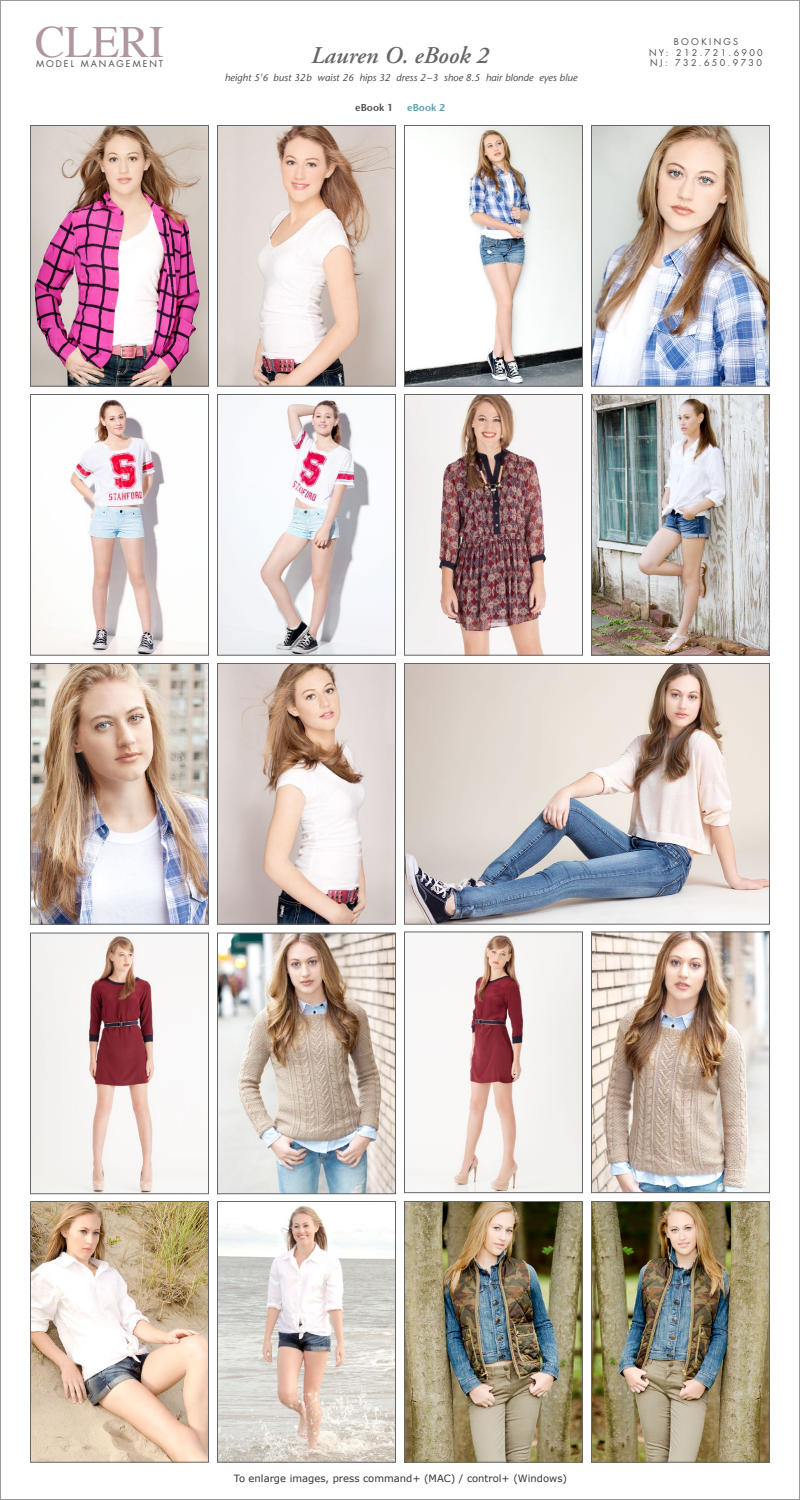
<style>
.page{position:relative;width:800px;height:1500px;background:#fff}
.page>*{position:absolute;margin:0;border:0;box-sizing:border-box;transform-origin:0 0}
.t1{font:44.7px "Times";color:#b096a1}
.t2{font:italic 600 24px "Adobe Garamond";color:#666}
.t3{font:italic 10px "Stone Sans";color:#4d4d4d}
.t4{font:10px "Verdana";color:#333}
.t5{font:600 10px "Stone Sans";color:#4d4d4d}
.t6{font:600 10px "Stone Sans";color:#579eae}
.t7{font:9px "Futura";letter-spacing:.26em;color:#4d4d4d}
.t8{font:9px "Futura";letter-spacing:.215em;color:#4d4d4d}
</style>
<div class="page">
<img style="left:32px;top:127px;width:175px;height:258px">
<div style="left:30px;top:125px;width:179px;height:262px;border:1px solid #666"></div>
<img style="left:406px;top:127px;width:175px;height:258px">
<div style="left:404px;top:125px;width:179px;height:262px;border:1px solid #666"></div>
<img style="left:593px;top:127px;width:175px;height:258px">
<div style="left:591px;top:125px;width:179px;height:262px;border:1px solid #666"></div>
<img style="left:219px;top:127px;width:175px;height:258px">
<div style="left:217px;top:125px;width:179px;height:262px;border:1px solid #666"></div>
<img style="left:32px;top:399px;width:175px;height:255px">
<div style="left:30px;top:394px;width:179px;height:262px;border:1px solid #666"></div>
<img style="left:219px;top:396px;width:175px;height:258px">
<div style="left:217px;top:394px;width:179px;height:262px;border:1px solid #666"></div>
<img style="left:406px;top:396px;width:175px;height:258px">
<div style="left:404px;top:394px;width:179px;height:262px;border:1px solid #666"></div>
<img style="left:593px;top:396px;width:175px;height:258px">
<div style="left:591px;top:394px;width:179px;height:262px;border:1px solid #666"></div>
<img style="left:32px;top:665px;width:175px;height:258px">
<div style="left:30px;top:663px;width:179px;height:262px;border:1px solid #666"></div>
<img style="left:219px;top:665px;width:175px;height:258px">
<div style="left:217px;top:663px;width:179px;height:262px;border:1px solid #666"></div>
<img style="left:406px;top:665px;width:362px;height:258px">
<div style="left:404px;top:663px;width:366px;height:262px;border:1px solid #666"></div>
<img style="left:32px;top:935px;width:175px;height:257px">
<div style="left:30px;top:933px;width:179px;height:261px;border:1px solid #666"></div>
<img style="left:219px;top:935px;width:175px;height:257px">
<div style="left:217px;top:933px;width:179px;height:261px;border:1px solid #666"></div>
<img style="left:406px;top:933px;width:175px;height:258px">
<div style="left:404px;top:931px;width:179px;height:262px;border:1px solid #666"></div>
<img style="left:593px;top:933px;width:175px;height:258px">
<div style="left:591px;top:931px;width:179px;height:262px;border:1px solid #666"></div>
<img style="left:32px;top:1203px;width:175px;height:258px">
<div style="left:30px;top:1201px;width:179px;height:262px;border:1px solid #666"></div>
<img style="left:219px;top:1205px;width:175px;height:256px">
<div style="left:217px;top:1201px;width:179px;height:262px;border:1px solid #666"></div>
<img style="left:406px;top:1203px;width:175px;height:258px">
<div style="left:404px;top:1201px;width:179px;height:262px;border:1px solid #666"></div>
<img style="left:593px;top:1203px;width:175px;height:258px">
<div style="left:591px;top:1201px;width:179px;height:262px;border:1px solid #666"></div>
<p class="t1" style="left:35px;top:0;width:131px">CLERI</p>
<p class="t8" style="left:36px;top:58px;width:128px">MODEL MANAGEMENT</p>
<p class="t2" style="left:311px;top:42px;width:179px">Lauren O. eBook 2</p>
<p class="t3" style="left:225px;top:72px;width:354px">height 5'6 bust 32b waist 26 hips 32 dress 2~3 shoe 8.5 hair blonde eyes blue</p>
<p class="t5" style="left:355px;top:101px;width:39px">eBook 1</p>
<p class="t6" style="left:407px;top:101px;width:39px">eBook 2</p>
<p class="t7" style="left:674px;top:36px;width:66px">BOOKINGS</p>
<p class="t7" style="left:649px;top:47px;width:115px">NY: 212.721.6900</p>
<p class="t7" style="left:650px;top:57px;width:113px">NJ: 732.650.9730</p>
<p class="t4" style="left:234px;top:1472px;width:335px">To enlarge images, press command+ (MAC) / control+ (Windows)</p>
</div>
